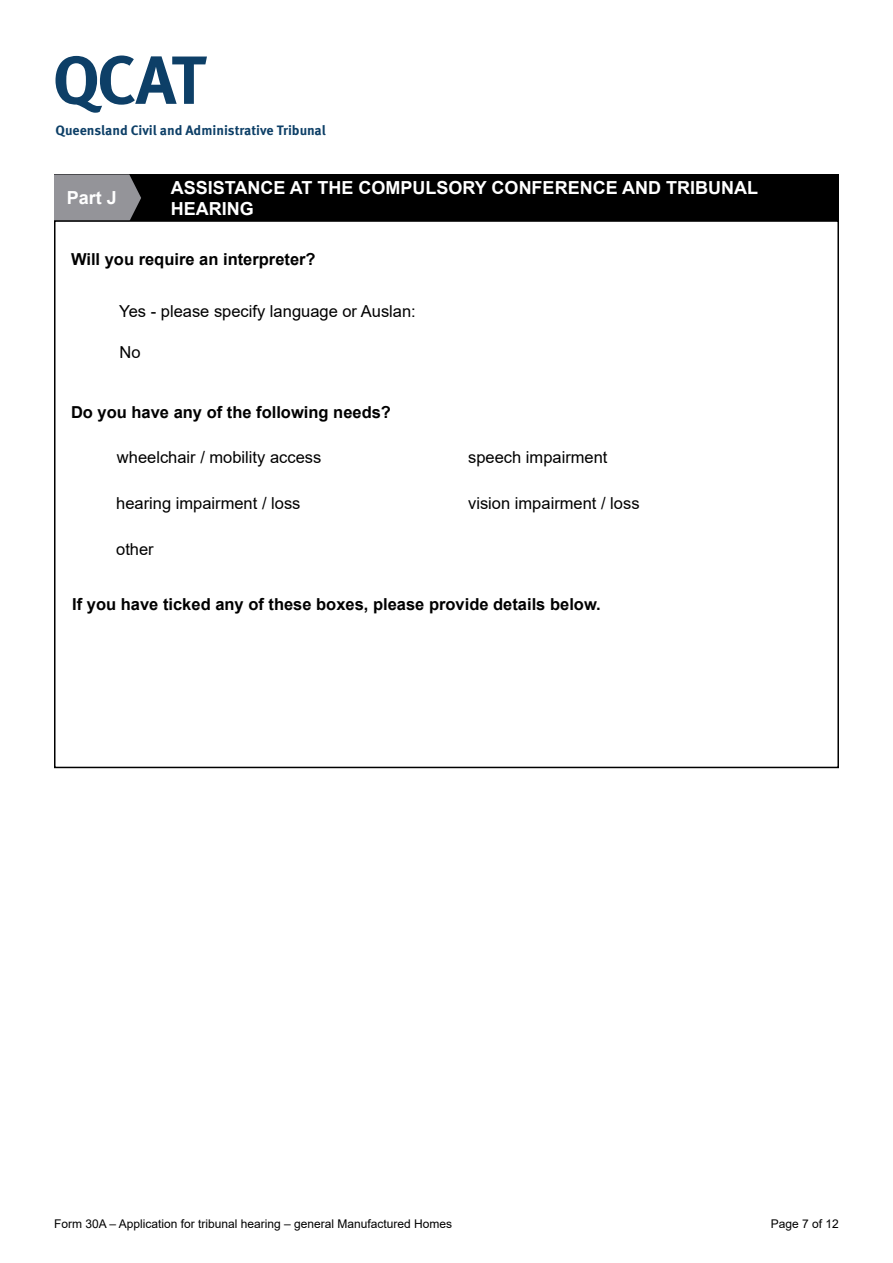
<style>
.page{position:relative;width:893px;height:1263px;background:#fff}
.page>*{position:absolute;margin:0;border:0;box-sizing:border-box;transform-origin:0 0}
.t1{font:700 18px/21.6px "Arial";color:#fff}
.t2{font:16.5px "Arial";color:#000}
.t3{font:700 16.5px "Arial";color:#000}
.t4{font:700 13.65px "Meta Pro";letter-spacing:-.005em;color:#0d3f67}
.t5{font:12px "Arial";color:#000}
</style>
<div class="page">
<svg style="left:56px;top:56px;width:151px;height:57px"></svg>
<div style="left:54px;top:174px;width:785px;height:47px;background:#000"></div>
<svg style="left:54px;top:174px;width:87px;height:46px;background:#89898d"></svg>
<p class="t4" style="left:56px;top:120px;width:272px">Queensland Civil and Administrative Tribunal</p>
<p class="t1" style="left:67px;top:188px;width:52px">Part J</p>
<p class="t1" style="left:171px;top:177px;width:588px">ASSISTANCE AT THE COMPULSORY CONFERENCE AND TRIBUNAL<br>HEARING</p>
<p class="t3" style="left:71px;top:248px;width:246px">Will you require an interpreter?</p>
<p class="t2" style="left:119px;top:300px;width:298px">Yes - please specify language or Auslan:</p>
<p class="t2" style="left:120px;top:341px;width:23px">No</p>
<p class="t3" style="left:71px;top:401px;width:321px">Do you have any of the following needs?</p>
<p class="t2" style="left:117px;top:446px;width:206px">wheelchair / mobility access</p>
<p class="t2" style="left:116px;top:492px;width:186px">hearing impairment / loss</p>
<p class="t2" style="left:116px;top:538px;width:39px">other</p>
<p class="t2" style="left:468px;top:446px;width:141px">speech impairment</p>
<p class="t2" style="left:468px;top:492px;width:173px">vision impairment / loss</p>
<p class="t3" style="left:72px;top:592px;width:530px">If you have ticked any of these boxes, please provide details below.</p>
<p class="t5" style="left:54px;top:1215px;width:400px">Form 30A – Application for tribunal hearing – general Manufactured Homes</p>
<p class="t5" style="left:771px;top:1215px;width:70px">Page 7 of 12</p>
</div>
